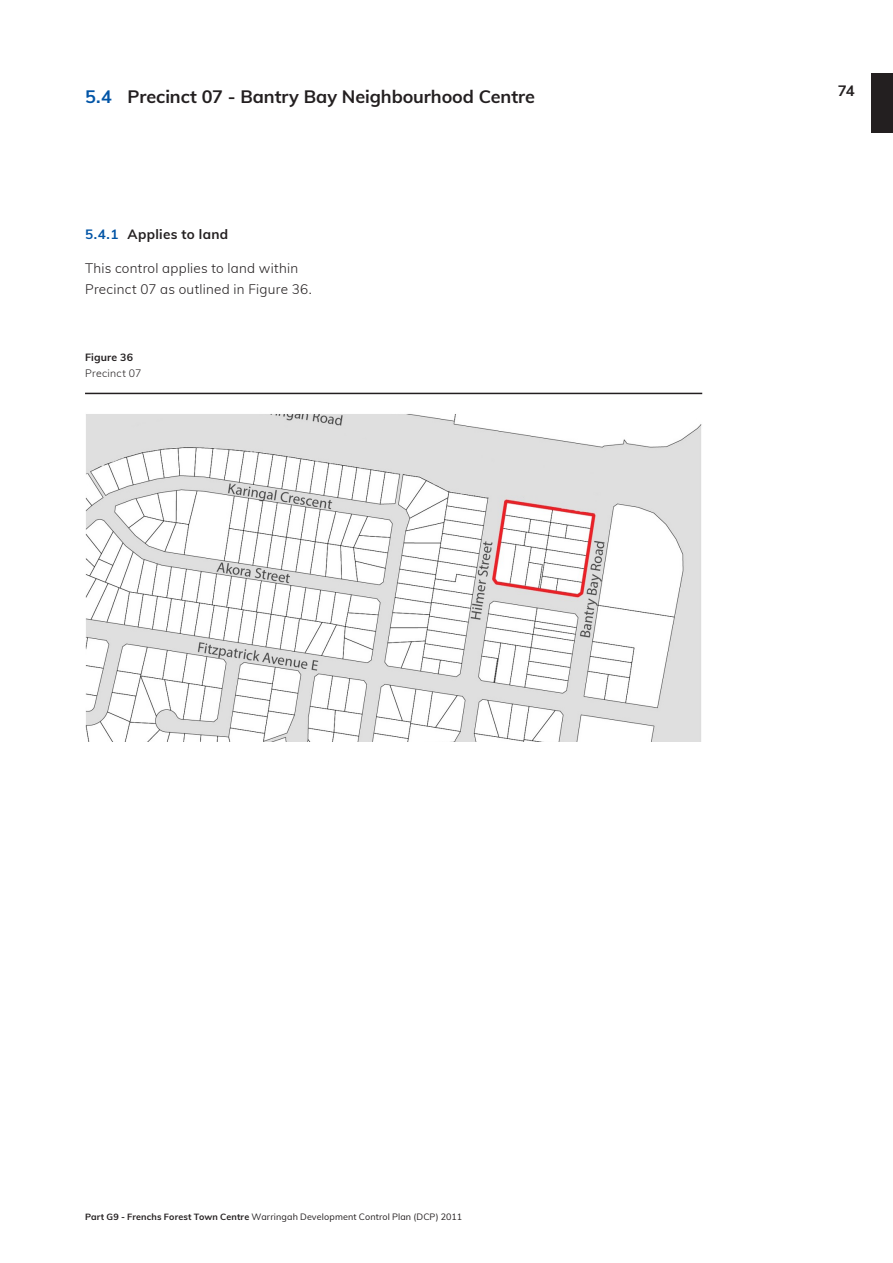
<style>
.page{position:relative;width:893px;height:1263px;background:#fff}
.page>*{position:absolute;margin:0;border:0;box-sizing:border-box;transform-origin:0 0}
.TOM_SubHead{font:700 18px "Muli";letter-spacing:-.005em;color:#231f20}
.t1{font:700 15px "Muli";color:#231f20}
.TOM_Body_Para{font:300 13.5px/21px "Muli";letter-spacing:.015em;color:#231f20}
.TOM_Body_Para-2{font:700 13.5px "Muli";letter-spacing:.02em;color:#231f20}
.TOM_Caption{font:300 10.5px "Muli";letter-spacing:.03em;color:#231f20}
.TOM_Caption-2{font:700 10.5px "Muli";letter-spacing:.02em;color:#231f20}
.t2{font:9px "Muli";letter-spacing:.015em;color:#231f20}
.s1{color:#0154a6}
.s2{font-weight:700}
</style>
<div class="page">
<div style="left:872px;top:74px;width:21px;height:59px;background:#231f20"></div>
<img style="left:85px;top:414px;width:617px;height:328px">
<hr style="left:85px;top:393px;width:617px;height:1px;background:#231f20">
<p class="TOM_SubHead" style="left:85px;top:84px;width:451px"><span class="s1">5.4</span> Precinct 07 - Bantry Bay Neighbourhood Centre</p>
<p class="TOM_Body_Para-2" style="left:85px;top:225px;width:145px"><span class="s1">5.4.1</span> Applies to land</p>
<p class="TOM_Body_Para" style="left:85px;top:257px;width:228px">This control applies to land within<br>Precinct 07 as outlined in Figure 36.</p>
<p class="TOM_Caption-2" style="left:85px;top:349px;width:49px">Figure 36</p>
<p class="TOM_Caption" style="left:85px;top:366px;width:58px">Precinct 07</p>
<h2 class="t1" style="left:838px;top:79px;width:19px">74</h2>
<p class="t2" style="left:85px;top:1211px;width:379px"><span class="s2">Part G9 - Frenchs Forest Town Centre</span> Warringah Development Control Plan (DCP) 2011</p>
</div>
